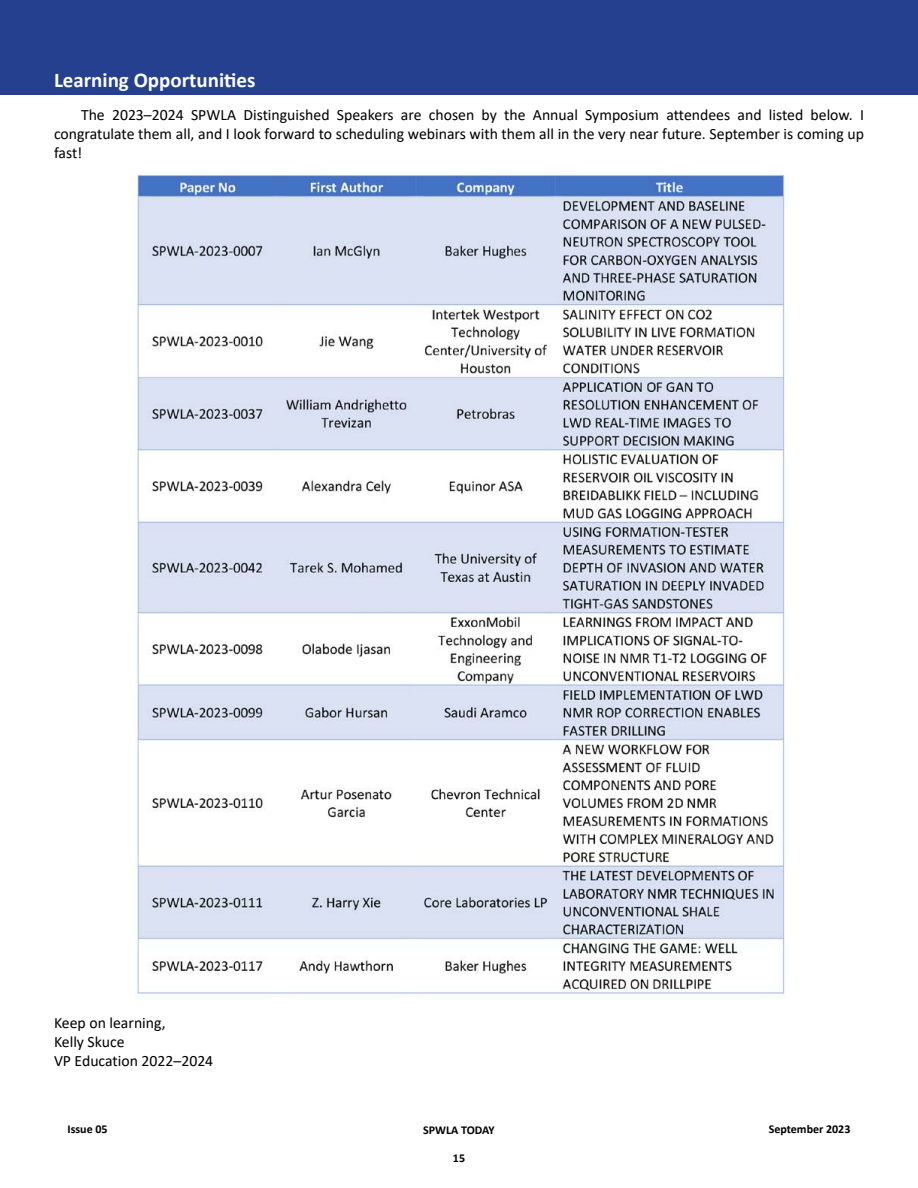
<style>
.page{position:relative;width:918px;height:1188px;background:#fff}
.page>*{position:absolute;margin:0;border:0;box-sizing:border-box;transform-origin:0 0}
.t1{font:700 21px "Calibri";color:#fff}
.t2{font:15.75px/18.9px "Calibri";color:#000;text-align:justify}
.t3{font:700 12px "Calibri";color:#000}
</style>
<div class="page">
<img style="left:135px;top:174px;width:650px;height:821px">
<div style="left:0;top:0;width:918px;height:94px;background:#25408f"></div>
<h1 class="t1" style="left:54px;top:65px;width:203px">Learning Opportunities</h1>
<p class="t2" style="left:54px;top:105px;width:811px;text-indent:27px">The 2023–2024 SPWLA Distinguished Speakers are chosen by the Annual Symposium attendees and listed below. I congratulate them all, and I look forward to scheduling webinars with them all in the very near future. September is coming up fast!</p>
<p class="t2" style="left:54px;top:1013px;width:161px;text-align:left">Keep on learning,<br>Kelly Skuce<br>VP Education 2022–2024</p>
<p class="t3" style="left:68px;top:1121px;width:42px">Issue 05</p>
<p class="t3" style="left:423px;top:1121px;width:73px">SPWLA TODAY</p>
<p class="t3" style="left:769px;top:1121px;width:83px">September 2023</p>
<p class="t3" style="left:453px;top:1149px;width:14px">15</p>
</div>
